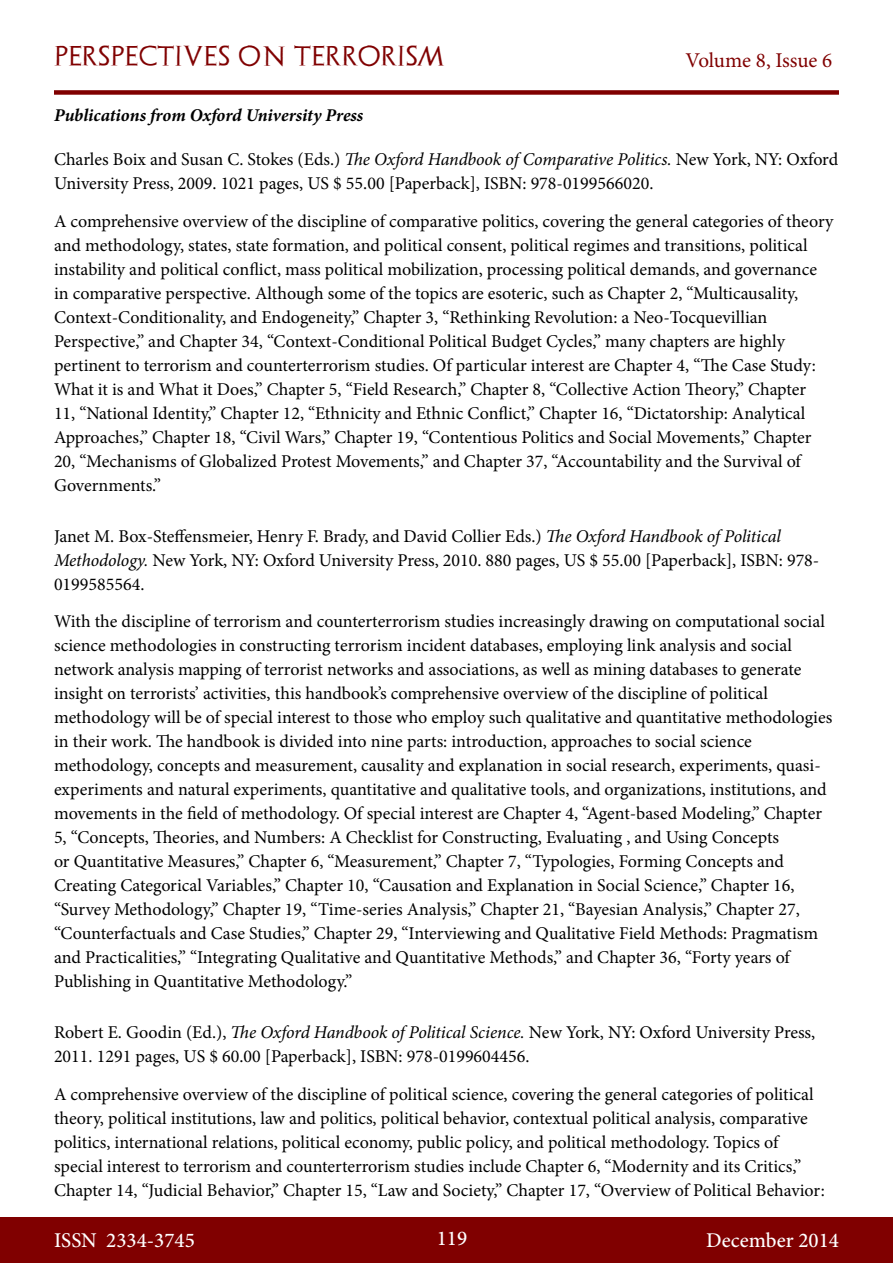
<style>
.page{position:relative;width:893px;height:1263px;background:#fff}
.page>*{position:absolute;margin:0;border:0;box-sizing:border-box;transform-origin:0 0}
.t1{font:500 21px "Minion Pro";color:#fff}
.t2{font:21px "Archeologicaps";letter-spacing:.045em;color:#800000}
.t3{font:21px "Minion Pro";letter-spacing:-.005em;color:#800000}
.t4{font:18px/24px "Minion Pro";color:#000}
.t5{font:italic 700 18px "Minion Pro";letter-spacing:-.005em;color:#000}
.s1{font-style:italic}
</style>
<div class="page">
<div style="left:0;top:1217px;width:893px;height:46px;background:#800000"></div>
<div style="left:54px;top:90px;width:785px;height:5px;background:#800000"></div>
<p class="t2" style="left:54px;top:43px;width:392px">PERSPECTIVES ON TERRORISM</p>
<p class="t3" style="left:686px;top:46px;width:148px">Volume 8, Issue 6</p>
<p class="t5" style="left:54px;top:103px;width:311px">Publications from Oxford University Press</p>
<p class="t4" style="left:54px;top:148px;width:786px">Charles Boix and Susan C. Stokes (Eds.) <span class="s1">The Oxford Handbook of Comparative Politics.</span> New York, NY: Oxford<br>University Press, 2009. 1021 pages, US $ 55.00 [Paperback], ISBN: 978-0199566020.</p>
<p class="t4" style="left:54px;top:209px;width:781px">A comprehensive overview of the discipline of comparative politics, covering the general categories of theory and methodology, states, state formation, and political consent, political regimes and transitions, political instability and political conflict, mass political mobilization, processing political demands, and governance in comparative perspective. Although some of the topics are esoteric, such as Chapter 2, “Multicausality, Context-Conditionality, and Endogeneity,” Chapter 3, “Rethinking Revolution: a Neo-Tocquevillian Perspective,” and Chapter 34, “Context-Conditional Political Budget Cycles,” many chapters are highly pertinent to terrorism and counterterrorism studies. Of particular interest are Chapter 4, “The Case Study:<br>What it is and What it Does,” Chapter 5, “Field Research,” Chapter 8, “Collective Action Theory,” Chapter<br>11, “National Identity,” Chapter 12, “Ethnicity and Ethnic Conflict,” Chapter 16, “Dictatorship: Analytical Approaches,” Chapter 18, “Civil Wars,” Chapter 19, “Contentious Politics and Social Movements,” Chapter 20, “Mechanisms of Globalized Protest Movements,” and Chapter 37, “Accountability and the Survival of Governments.”</p>
<p class="t4" style="left:54px;top:524px;width:767px">Janet M. Box-Steffensmeier, Henry F. Brady, and David Collier Eds.) <span class="s1">The Oxford Handbook of Political<br>Methodology.</span> New York, NY: Oxford University Press, 2010. 880 pages, US $ 55.00 [Paperback], ISBN: 978-<br>0199585564.</p>
<p class="t4" style="left:54px;top:610px;width:780px">With the discipline of terrorism and counterterrorism studies increasingly drawing on computational social science methodologies in constructing terrorism incident databases, employing link analysis and social network analysis mapping of terrorist networks and associations, as well as mining databases to generate insight on terrorists’ activities, this handbook’s comprehensive overview of the discipline of political methodology will be of special interest to those who employ such qualitative and quantitative methodologies in their work. The handbook is divided into nine parts: introduction, approaches to social science methodology, concepts and measurement, causality and explanation in social research, experiments, quasi&shy;experiments and natural experiments, quantitative and qualitative tools, and organizations, institutions, and movements in the field of methodology. Of special interest are Chapter 4, “Agent-based Modeling,” Chapter 5, “Concepts, Theories, and Numbers: A Checklist for Constructing, Evaluating , and Using Concepts<br>or Quantitative Measures,” Chapter 6, “Measurement,” Chapter 7, “Typologies, Forming Concepts and Creating Categorical Variables,” Chapter 10, “Causation and Explanation in Social Science,” Chapter 16, “Survey Methodology,” Chapter 19, “Time-series Analysis,” Chapter 21, “Bayesian Analysis,” Chapter 27, “Counterfactuals and Case Studies,” Chapter 29, “Interviewing and Qualitative Field Methods: Pragmatism and Practicalities,” “Integrating Qualitative and Quantitative Methods,” and Chapter 36, “Forty years of Publishing in Quantitative Methodology.”</p>
<p class="t4" style="left:54px;top:1020px;width:763px">Robert E. Goodin (Ed.), <span class="s1">The Oxford Handbook of Political Science.</span> New York, NY: Oxford University Press,<br>2011. 1291 pages, US $ 60.00 [Paperback], ISBN: 978-0199604456.</p>
<p class="t4" style="left:54px;top:1082px;width:772px">A comprehensive overview of the discipline of political science, covering the general categories of political theory, political institutions, law and politics, political behavior, contextual political analysis, comparative politics, international relations, political economy, public policy, and political methodology. Topics of special interest to terrorism and counterterrorism studies include Chapter 6, “Modernity and its Critics,” Chapter 14, “Judicial Behavior,” Chapter 15, “Law and Society,” Chapter 17, “Overview of Political Behavior:</p>
<p class="t1" style="left:54px;top:1226px;width:142px">ISSN 2334-3745</p>
<p class="t1" style="left:437px;top:1224px;width:32px">119</p>
<p class="t1" style="left:706px;top:1226px;width:134px">December 2014</p>
</div>
